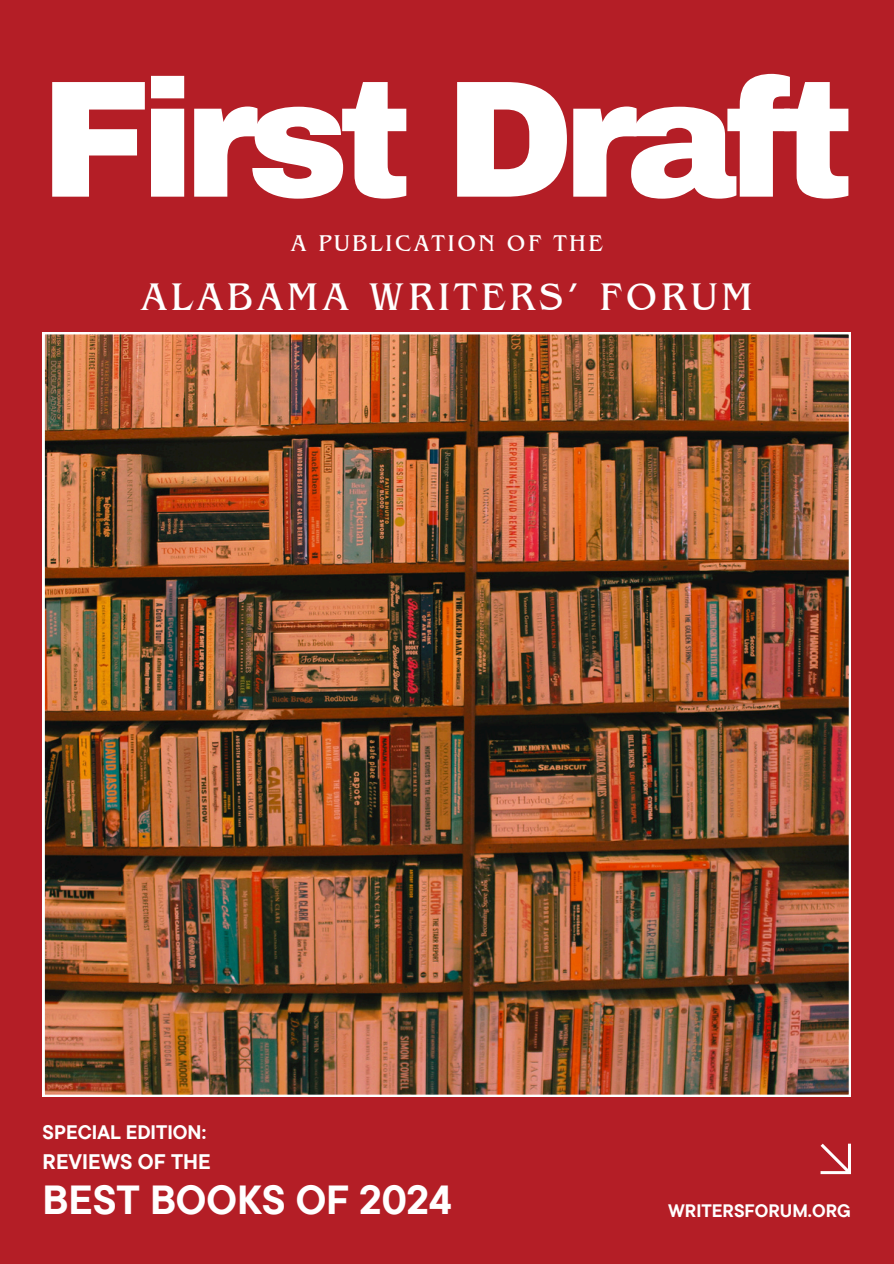
<style>
.page{position:relative;width:894px;height:1264px;background:#fff}
.page>*{position:absolute;margin:0;border:0;box-sizing:border-box;transform-origin:0 0}
.t1{font:900 166.5px "Archivo";letter-spacing:-.065em;color:#fff}
.t2{font:40.5px "Bangle";letter-spacing:.1em;color:#fff}
.t3{font:700 40.5px "TT Commons Pro";color:#fff}
.t4{font:24px "Bangle";letter-spacing:.1em;color:#fff}
.t5{font:700 21px "TT Commons Pro";color:#fff}
.t6{font:700 19.5px "TT Commons Pro";color:#fff}
.t7{font:700 18px "TT Commons Pro";color:#fff}
</style>
<div class="page">
<div style="left:0;top:0;width:893px;height:1263px;background:#b41e26"></div>
<img style="left:43px;top:332px;width:807px;height:764px">
<svg style="left:820px;top:1143px;width:30px;height:30px"></svg>
<h1 class="t1" style="left:40px;top:50px;width:815px">First Draft</h1>
<p class="t4" style="left:291px;top:228px;width:313px">A PUBLICATION OF THE</p>
<p class="t2" style="left:141px;top:270px;width:613px">ALABAMA WRITERS’ FORUM</p>
<h4 class="t6" style="left:43px;top:1119px;width:165px">SPECIAL EDITION:</h4>
<h3 class="t5" style="left:43px;top:1148px;width:169px">REVIEWS OF THE</h3>
<h2 class="t3" style="left:43px;top:1173px;width:411px">BEST BOOKS OF 2024</h2>
<p class="t7" style="left:668px;top:1198px;width:184px">WRITERSFORUM.ORG</p>
</div>
